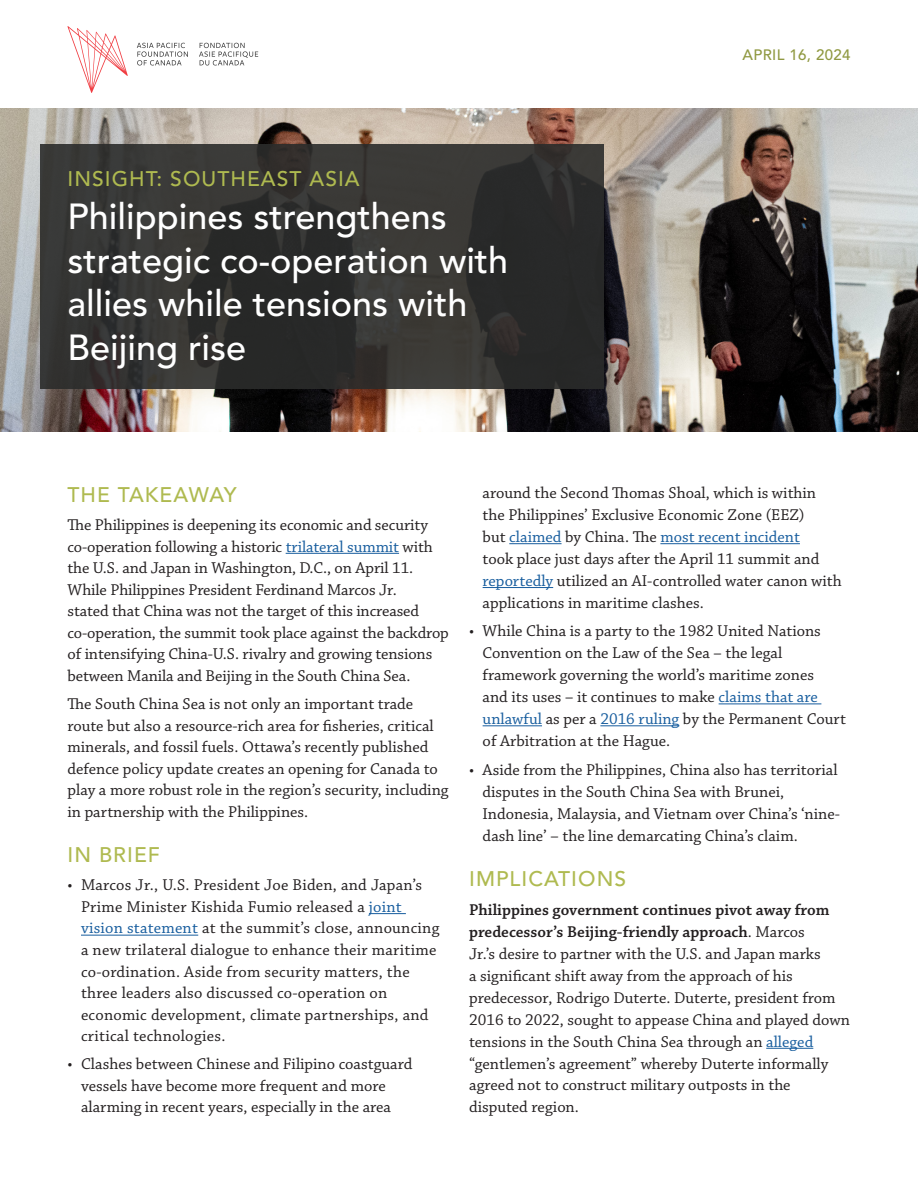
<style>
.page{position:relative;width:918px;height:1188px;background:#fff}
.page>*{position:absolute;margin:0;border:0;box-sizing:border-box;transform-origin:0 0}
.t1{font:500 36px/43.5px "Avenir LT Std";color:#fff}
.Insights{font:500 21px "Avenir LT Std";letter-spacing:.05em;color:#afba50}
.Body{font:16.5px/21.9px "Chaparral Pro";color:#231f20}
.Date{font:500 15px "Avenir LT Std";letter-spacing:.025em;color:#909942}
.s1{color:#175d9e}
.s2{font-weight:600}
</style>
<div class="page">
<img style="left:0;top:108px;width:918px;height:324px">
<div style="left:40px;top:145px;width:564px;height:244px;background:linear-gradient(to right,#363634,#2e2e2c)"></div>
<hr style="left:286px;top:553px;width:113px;height:1px;background:#175d9e">
<hr style="left:369px;top:913px;width:37px;height:1px;background:#175d9e">
<hr style="left:81px;top:935px;width:117px;height:1px;background:#175d9e">
<hr style="left:509px;top:543px;width:53px;height:1px;background:#175d9e">
<hr style="left:660px;top:543px;width:140px;height:1px;background:#175d9e">
<hr style="left:483px;top:587px;width:70px;height:1px;background:#175d9e">
<hr style="left:719px;top:703px;width:102px;height:1px;background:#175d9e">
<hr style="left:483px;top:725px;width:59px;height:1px;background:#175d9e">
<hr style="left:600px;top:725px;width:79px;height:1px;background:#175d9e">
<hr style="left:766px;top:1048px;width:47px;height:1px;background:#175d9e">
<svg style="left:67px;top:26px;width:61px;height:67px"></svg>
<svg style="left:137px;top:43px;width:121px;height:23px"></svg>
<p class="Insights" style="left:68px;top:166px;width:294px">INSIGHT: SOUTHEAST ASIA</p>
<h1 class="t1" style="left:68px;top:196px;width:442px">Philippines strengthens strategic co-operation with allies while tensions with<br>Beijing rise</h1>
<p class="Date" style="left:743px;top:46px;width:109px">APRIL 16, 2024</p>
<h2 class="Insights" style="left:68px;top:482px;width:171px">THE TAKEAWAY</h2>
<p class="Body" style="left:68px;top:515px;width:383px;line-height:21.5px">The Philippines is deepening its economic and security co-operation following a historic <span class="s1">trilateral summit</span> with the U.S. and Japan in Washington, D.C., on April 11.<br>While Philippines President Ferdinand Marcos Jr.<br>stated that China was not the target of this increased co‑operation, the summit took place against the backdrop of intensifying China-U.S. rivalry and growing tensions between Manila and Beijing in the South China Sea.</p>
<p class="Body" style="left:68px;top:694px;width:383px;line-height:21.5px">The South China Sea is not only an important trade route but also a resource-rich area for fisheries, critical minerals, and fossil fuels. Ottawa’s recently published defence policy update creates an opening for Canada to play a more robust role in the region’s security, including in partnership with the Philippines.</p>
<h2 class="Insights" style="left:68px;top:843px;width:94px">IN BRIEF</h2>
<p class="Body" style="left:81px;top:875px;width:360px;line-height:21.5px;text-indent:-14px">• Marcos Jr., U.S. President Joe Biden, and Japan’s Prime Minister Kishida Fumio released a <span class="s1">joint vision statement</span> at the summit’s close, announcing a new trilateral dialogue to enhance their maritime co‑ordination. Aside from security matters, the three leaders also discussed co-operation on economic development, climate partnerships, and critical technologies.</p>
<p class="Body" style="left:81px;top:1054px;width:333px;line-height:21.5px;text-indent:-14px">• Clashes between Chinese and Filipino coastguard vessels have become more frequent and more alarming in recent years, especially in the area</p>
<p class="Body" style="left:483px;top:483px;width:361px">around the Second Thomas Shoal, which is within the Philippines’ Exclusive Economic Zone (EEZ)<br>but <span class="s1">claimed</span> by China. The <span class="s1">most recent incident<br></span>took place just days after the April 11 summit and <span class="s1">reportedly</span> utilized an AI‑controlled water canon with applications in maritime clashes.</p>
<p class="Body" style="left:483px;top:621px;width:365px;text-indent:-14px">• While China is a party to the 1982 United Nations Convention on the Law of the Sea – the legal framework governing the world’s maritime zones<br>and its uses – it continues to make <span class="s1">claims that are unlawful</span> as per a <span class="s1">2016 ruling</span> by the Permanent Court of Arbitration at the Hague.</p>
<p class="Body" style="left:483px;top:759px;width:359px;text-indent:-14px">• Aside from the Philippines, China also has territorial disputes in the South China Sea with Brunei, Indonesia, Malaysia, and Vietnam over China’s ‘nine&shy;dash line’ – the line demarcating China’s claim.</p>
<h2 class="Insights" style="left:469px;top:867px;width:158px">IMPLICATIONS</h2>
<p class="Body" style="left:469px;top:900px;width:382px"><span class="s2">Philippines government continues pivot away from predecessor’s Beijing-friendly approach</span>. Marcos<br>Jr.’s desire to partner with the U.S. and Japan marks<br>a significant shift away from the approach of his predecessor, Rodrigo Duterte. Duterte, president from 2016 to 2022, sought to appease China and played down tensions in the South China Sea through an <span class="s1">alleged </span>“gentlemen’s agreement” whereby Duterte informally agreed not to construct military outposts in the disputed region.</p>
</div>
